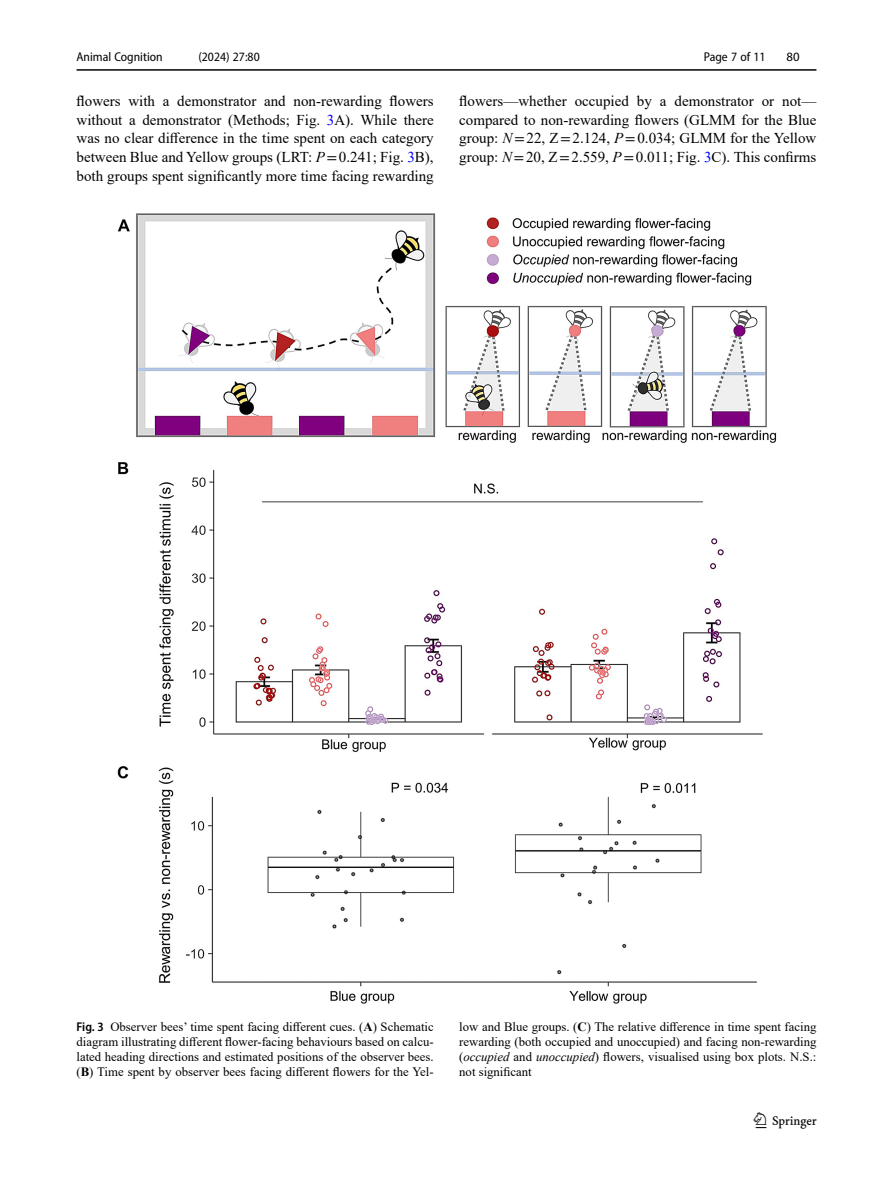
<style>
.page{position:relative;width:893px;height:1187px;background:#fff}
.page>*{position:absolute;margin:0;border:0;box-sizing:border-box;transform-origin:0 0}
.t1{font:22.5px "Springnew";color:#000}
.Body_Text{font:15px/18.8px "Times New Roman";color:#000;text-align:justify}
.Figure_Caption{font:12.75px/15px "Times New Roman";color:#000;text-align:justify}
.t2{font:semi-condensed 12.75px "Myriad Pro";color:#000}
.t3{font:12.75px "Myriad Pro";color:#000}
.s1{color:#00f}
.s2{font-style:italic}
.s3{font-family:"STIX"}
.s4{font-family:"Myriad Pro";font-weight:600;font-stretch:semi-condensed}
.s5{font-weight:700}
</style>
<div class="page">
<hr style="left:77px;top:69px;width:739px;height:2px;background:#000">
<img style="left:117px;top:213px;width:659px;height:791px">
<p class="t2" style="left:77px;top:49px;width:88px">Animal Cognition</p>
<p class="t2" style="left:198px;top:49px;width:63px">(2024) 27:80</p>
<p class="Body_Text" style="left:77px;top:91px;width:359px">flowers with a demonstrator and non-rewarding flowers without a demonstrator (Methods; Fig. <span class="s1">3</span>A). While there was no clear difference in the time spent on each category between Blue and Yellow groups (LRT: <span class="s2">P</span><span class="s3">=</span>0.241; Fig. <span class="s1">3</span>B), both groups spent significantly more time facing rewarding</p>
<p class="t2" style="left:704px;top:49px;width:63px">Page 7 of 11</p>
<p class="t3" style="left:786px;top:48px;width:15px">80</p>
<p class="Body_Text" style="left:459px;top:91px;width:359px">flowers—whether occupied by a demonstrator or not— compared to non-rewarding flowers (GLMM for the Blue group: <span class="s2">N</span><span class="s3">=</span>22, Z<span class="s3">=</span>2.124, <span class="s2">P</span><span class="s3">=</span>0.034; GLMM for the Yellow group: <span class="s2">N</span><span class="s3">=</span>20, Z<span class="s3">=</span>2.559, <span class="s2">P</span><span class="s3">=</span>0.011; Fig. <span class="s1">3</span>C). This confirms</p>
<p class="Figure_Caption" style="left:77px;top:1018px;width:359px"><span class="s4">Fig. 3</span> Observer bees’ time spent facing different cues. (<span class="s5">A</span>) Schematic diagram illustrating different flower-facing behaviours based on calcu&shy;lated heading directions and estimated positions of the observer bees. (<span class="s5">B</span>) Time spent by observer bees facing different flowers for the Yel-</p>
<p class="Figure_Caption" style="left:459px;top:1018px;width:359px">low and Blue groups. (<span class="s5">C</span>) The relative difference in time spent facing rewarding (both occupied and unoccupied) and facing non-rewarding (<span class="s2">occupied</span> and <span class="s2">unoccupied</span>) flowers, visualised using box plots. N.S.: not significant</p>
<h1 class="t1" style="left:756px;top:1107px;width:63px">1 3</h1>
</div>
